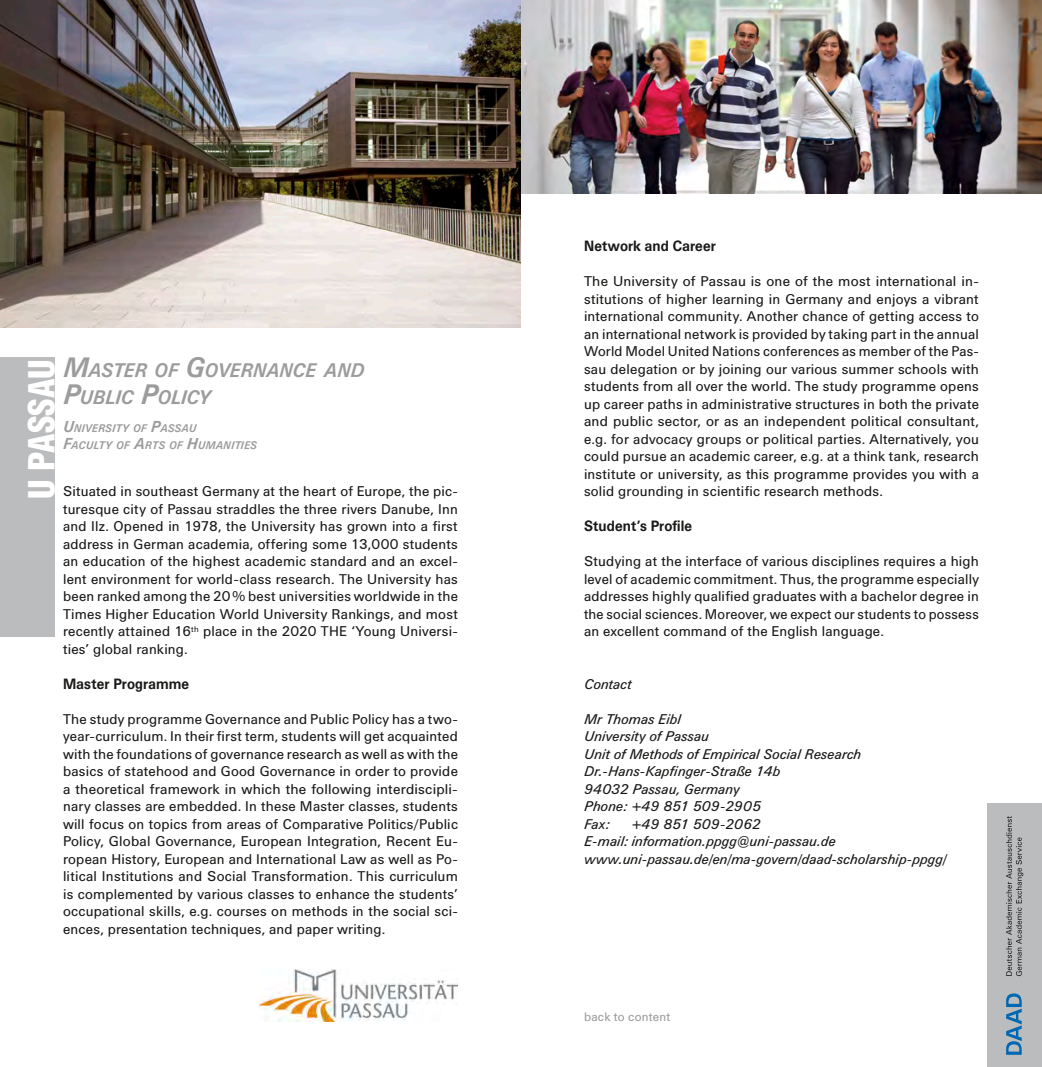
<style>
.page{position:relative;width:1042px;height:1067px;background:#fff}
.page>*{position:absolute;margin:0;border:0;box-sizing:border-box;transform-origin:0 0}
.t1{font:900 condensed 35px "Helvetica LT Std";color:#fff}
.t2{font:italic 700 19.6px/27.1px "Univers BQ";letter-spacing:-.005em;color:#9c9c9c;scale:.92 1}
.t3{font:700 14.7px "Univers BQ";letter-spacing:.01em;color:#1a1918;scale:.92 1}
.t4{font:14px/17.5px "Univers BQ";letter-spacing:.01em;color:#1a1918;text-align:justify}
.t5{font:italic 14px/17.5px "Univers BQ";letter-spacing:.005em;color:#1a1918}
.t6{font:12.25px "Univers BQ";letter-spacing:.015em;color:#9c9c9c}
.t7{font:italic 700 11.03px/17.5px "Univers BQ";letter-spacing:.015em;color:#9c9c9c;scale:.92 1}
.s1{font-size:28px}
.s2{font-size:15.75px}
</style>
<div class="page">
<img style="left:0;top:0;width:521px;height:327px">
<img style="left:259px;top:969px;width:199px;height:52px">
<img style="left:521px;top:0;width:521px;height:193px">
<div style="left:0;top:357px;width:55px;height:279px;background:#bbbcbd"></div>
<div style="left:987px;top:804px;width:55px;height:263px;background:#bbbcbd"></div>
<svg style="left:1006px;top:816px;width:17px;height:160px"></svg>
<svg style="left:1006px;top:993px;width:15px;height:61px"></svg>
<h1 class="t1" style="left:20px;top:499px;width:141px;rotate:-90deg">U PASSAU</h1>
<h2 class="t2" style="left:63px;top:357px;width:329px"><span class="s1">M</span>ASTER OF <span class="s1">G</span>OVERNANCE AND<br><span class="s1">P</span>UBLIC <span class="s1">P</span>OLICY</h2>
<p class="t7" style="left:63px;top:419px;width:212px"><span class="s2">U</span>NIVERSITY OF <span class="s2">P</span>ASSAU<br><span class="s2">F</span>ACULTY OF <span class="s2">A</span>RTS OF <span class="s2">H</span>UMANITIES</p>
<p class="t4" style="left:63px;top:483px;width:396px">Situated in southeast Germany at the heart of Europe, the pic&shy;turesque city of Passau straddles the three rivers Danube, Inn and Ilz. Opened in 1978, the University has grown into a first address in German academia, offering some 13,000 students an education of the highest academic standard and an excel&shy;lent environment for world-class research. The University has been ranked among the 20% best universities worldwide in the Times Higher Education World University Rankings, and most recently attained 16<sup>th</sup> place in the 2020 THE ‘Young Universi&shy;ties’ global ranking.</p>
<p class="t3" style="left:63px;top:675px;width:139px">Master Programme</p>
<p class="t4" style="left:63px;top:710px;width:396px">The study programme Governance and Public Policy has a two&shy;year-curriculum. In their first term, students will get acquainted with the foundations of governance research as well as with the basics of statehood and Good Governance in order to provide a theoretical framework in which the following interdiscipli&shy;nary classes are embedded. In these Master classes, students will focus on topics from areas of Comparative Politics/Public Policy, Global Governance, European Integration, Recent Eu&shy;ropean History, European and International Law as well as Po&shy;litical Institutions and Social Transformation. This curriculum is complemented by various classes to enhance the students’ occupational skills, e.g. courses on methods in the social sci&shy;ences, presentation techniques, and paper writing.</p>
<p class="t3" style="left:584px;top:237px;width:145px">Network and Career</p>
<p class="t4" style="left:584px;top:273px;width:396px">The University of Passau is one of the most international in&shy;stitutions of higher learning in Germany and enjoys a vibrant international community. Another chance of getting access to an international network is provided by taking part in the annual World Model United Nations conferences as member of the Pas&shy;sau delegation or by joining our various summer schools with students from all over the world. The study programme opens up career paths in administrative structures in both the private and public sector, or as an independent political consultant, e.g. for advocacy groups or political parties. Alternatively, you could pursue an academic career, e.g. at a think tank, research institute or university, as this programme provides you with a solid grounding in scientific research methods.</p>
<p class="t3" style="left:584px;top:517px;width:119px">Student’s Profile</p>
<p class="t4" style="left:584px;top:553px;width:396px">Studying at the interface of various disciplines requires a high level of academic commitment. Thus, the programme especially addresses highly qualified graduates with a bachelor degree in the social sciences. Moreover, we expect our students to possess an excellent command of the English language.</p>
<p class="t5" style="left:584px;top:675px;width:49px">Contact</p>
<p class="t5" style="left:584px;top:710px;width:279px">Mr Thomas Eibl<br>University of Passau<br>Unit of Methods of Empirical Social Research<br>Dr.-Hans-Kapfinger-Straße 14b<br>94032 Passau, Germany<br>Phone: +49 851 509-2905<br>Fax:</p>
<p class="t5" style="left:584px;top:815px;width:364px;text-indent:47px">+49 851 509-2062<br>E-mail: information.ppgg@uni-passau.de www.uni-passau.de/en/ma-govern/daad-scholarship-ppgg/</p>
<p class="t6" style="left:584px;top:1009px;width:88px">back to content</p>
</div>
